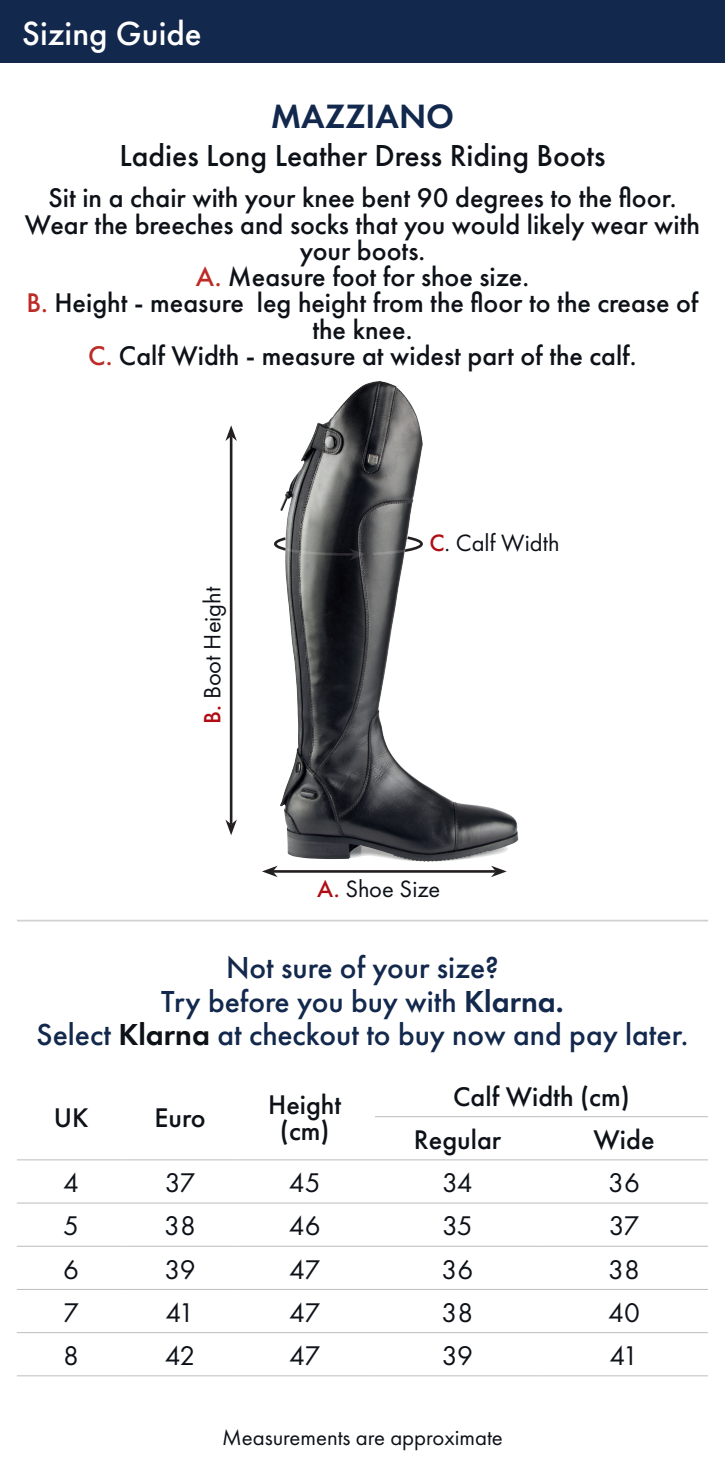
<style>
.page{position:relative;width:725px;height:1474px;background:#fff}
.page>*{position:absolute;margin:0;border:0;box-sizing:border-box;transform-origin:0 0}
.t1{font:600 35px "Futura PT";color:#12284c}
.t2{font:500 34.82px "Futura PT";color:#fff}
.t3{font:500 31.5px/33.2px "Futura PT";color:#12284c;text-align:center}
.t4{font:500 31.5px "Futura PT";color:#0d1118}
.t5{font:500 28px/26.2px "Futura PT";color:#0d1118;text-align:center}
.t6{font:28px "Futura PT";letter-spacing:-.025em;color:#0d1118}
.t7{font:24.5px "Futura PT";color:#0d1118}
.t8{font:22.75px "Futura PT";color:#0d1118}
.s1{color:#bc2b26}
.s2{font-weight:500;color:#b00d15}
.s3{font-weight:600}
.s4{font-weight:600;color:#0d1118}
</style>
<div class="page">
<img style="left:395px;top:800px;width:114px;height:62px">
<div style="left:0;top:0;width:724px;height:62px;background:#12284c"></div>
<img style="left:280px;top:381px;width:129px;height:478px">
<hr style="left:375px;top:1116px;width:165px;height:1px;background:#bcbdc0">
<hr style="left:540px;top:1116px;width:167px;height:1px;background:#bcbdc0">
<hr style="left:17px;top:1159px;width:109px;height:1px;background:#bcbdc0">
<hr style="left:126px;top:1159px;width:108px;height:1px;background:#bcbdc0">
<hr style="left:234px;top:1159px;width:141px;height:1px;background:#bcbdc0">
<hr style="left:375px;top:1159px;width:165px;height:1px;background:#bcbdc0">
<hr style="left:540px;top:1159px;width:167px;height:1px;background:#bcbdc0">
<hr style="left:17px;top:1202px;width:109px;height:1px;background:#bcbdc0">
<hr style="left:126px;top:1202px;width:108px;height:1px;background:#bcbdc0">
<hr style="left:234px;top:1202px;width:141px;height:1px;background:#bcbdc0">
<hr style="left:375px;top:1202px;width:165px;height:1px;background:#bcbdc0">
<hr style="left:540px;top:1202px;width:167px;height:1px;background:#bcbdc0">
<hr style="left:17px;top:1245px;width:109px;height:1px;background:#bcbdc0">
<hr style="left:126px;top:1245px;width:108px;height:1px;background:#bcbdc0">
<hr style="left:234px;top:1245px;width:141px;height:1px;background:#bcbdc0">
<hr style="left:375px;top:1245px;width:165px;height:1px;background:#bcbdc0">
<hr style="left:540px;top:1245px;width:167px;height:1px;background:#bcbdc0">
<hr style="left:17px;top:1288px;width:109px;height:1px;background:#bcbdc0">
<hr style="left:126px;top:1288px;width:108px;height:1px;background:#bcbdc0">
<hr style="left:234px;top:1288px;width:141px;height:1px;background:#bcbdc0">
<hr style="left:375px;top:1288px;width:165px;height:1px;background:#bcbdc0">
<hr style="left:540px;top:1288px;width:167px;height:1px;background:#bcbdc0">
<hr style="left:17px;top:1332px;width:109px;height:1px;background:#bcbdc0">
<hr style="left:126px;top:1332px;width:108px;height:1px;background:#bcbdc0">
<hr style="left:234px;top:1332px;width:141px;height:1px;background:#bcbdc0">
<hr style="left:375px;top:1332px;width:165px;height:1px;background:#bcbdc0">
<hr style="left:540px;top:1332px;width:167px;height:1px;background:#bcbdc0">
<hr style="left:17px;top:1375px;width:109px;height:1px;background:#bcbdc0">
<hr style="left:126px;top:1375px;width:108px;height:1px;background:#bcbdc0">
<hr style="left:234px;top:1375px;width:141px;height:1px;background:#bcbdc0">
<hr style="left:375px;top:1375px;width:165px;height:1px;background:#bcbdc0">
<hr style="left:540px;top:1375px;width:167px;height:1px;background:#bcbdc0">
<hr style="left:17px;top:919px;width:690px;height:2px;background:#cfd2d0">
<hr style="left:273px;top:870px;width:222px;height:2px;background:#231f20">
<svg style="left:491px;top:865px;width:15px;height:12px"></svg>
<svg style="left:262px;top:866px;width:15px;height:11px"></svg>
<hr style="left:230px;top:436px;width:2px;height:388px;background:#231f20">
<svg style="left:225px;top:425px;width:12px;height:16px"></svg>
<svg style="left:225px;top:819px;width:12px;height:16px"></svg>
<svg style="left:274px;top:534px;width:149px;height:26px;background:#6e6f70"></svg>
<p class="t2" style="left:22px;top:12px;width:181px">Sizing Guide</p>
<p class="t1" style="left:270px;top:95px;width:185px">MAZZIANO</p>
<p class="t4" style="left:119px;top:137px;width:487px">Ladies Long Leather Dress Riding Boots</p>
<p class="t5" style="left:25px;top:185px;width:676px">Sit in a chair with your knee bent 90 degrees to the floor.<br>Wear the breeches and socks that you would likely wear with your boots.<br><span class="s1">A.</span> Measure foot for shoe size.<br><span class="s1">B.</span> Height - measure leg height from the floor to the crease of the knee.<br><span class="s1">C.</span> Calf Width - measure at widest part of the calf.</p>
<p class="t7" style="left:198px;top:724px;width:138px;rotate:-90deg"><span class="s2">B.</span> Boot Height</p>
<p class="t7" style="left:429px;top:528px;width:132px"><span class="s2">C</span>. Calf Width</p>
<p class="t7" style="left:317px;top:874px;width:124px"><span class="s2">A.</span> Shoe Size</p>
<p class="t3" style="left:36px;top:951px;width:653px">Not sure of your size?<br>Try before you buy with <span class="s3">Klarna.<br></span>Select <span class="s4">Klarna</span> at checkout to buy now and pay later.</p>
<p class="t5" style="left:54px;top:1104px;width:36px">UK</p>
<p class="t5" style="left:154px;top:1104px;width:53px">Euro</p>
<p class="t5" style="left:268px;top:1091px;width:75px">Height (cm)</p>
<p class="t5" style="left:413px;top:1074px;width:217px;line-height:43.2px;text-align:left;text-indent:39px">Calf Width (cm)<br>Regular</p>
<p class="t5" style="left:593px;top:1126px;width:62px">Wide</p>
<p class="t6" style="left:63px;top:1166px;width:17px">4</p>
<p class="t6" style="left:165px;top:1166px;width:32px">37</p>
<p class="t6" style="left:289px;top:1166px;width:33px">45</p>
<p class="t6" style="left:442px;top:1166px;width:32px">34</p>
<p class="t6" style="left:608px;top:1166px;width:33px">36</p>
<p class="t6" style="left:63px;top:1209px;width:17px">5</p>
<p class="t6" style="left:164px;top:1209px;width:33px">38</p>
<p class="t6" style="left:289px;top:1209px;width:33px">46</p>
<p class="t6" style="left:442px;top:1209px;width:32px">35</p>
<p class="t6" style="left:608px;top:1209px;width:32px">37</p>
<p class="t6" style="left:63px;top:1252px;width:17px">6</p>
<p class="t6" style="left:164px;top:1252px;width:33px">39</p>
<p class="t6" style="left:289px;top:1252px;width:33px">47</p>
<p class="t6" style="left:441px;top:1252px;width:33px">36</p>
<p class="t6" style="left:607px;top:1252px;width:33px">38</p>
<p class="t6" style="left:63px;top:1295px;width:17px">7</p>
<p class="t6" style="left:165px;top:1295px;width:31px">41</p>
<p class="t6" style="left:289px;top:1295px;width:33px">47</p>
<p class="t6" style="left:441px;top:1295px;width:33px">38</p>
<p class="t6" style="left:607px;top:1295px;width:33px">40</p>
<p class="t6" style="left:63px;top:1338px;width:17px">8</p>
<p class="t6" style="left:165px;top:1338px;width:32px">42</p>
<p class="t6" style="left:289px;top:1338px;width:33px">47</p>
<p class="t6" style="left:441px;top:1338px;width:33px">39</p>
<p class="t6" style="left:609px;top:1338px;width:31px">41</p>
<p class="t8" style="left:222px;top:1423px;width:282px">Measurements are approximate</p>
</div>
